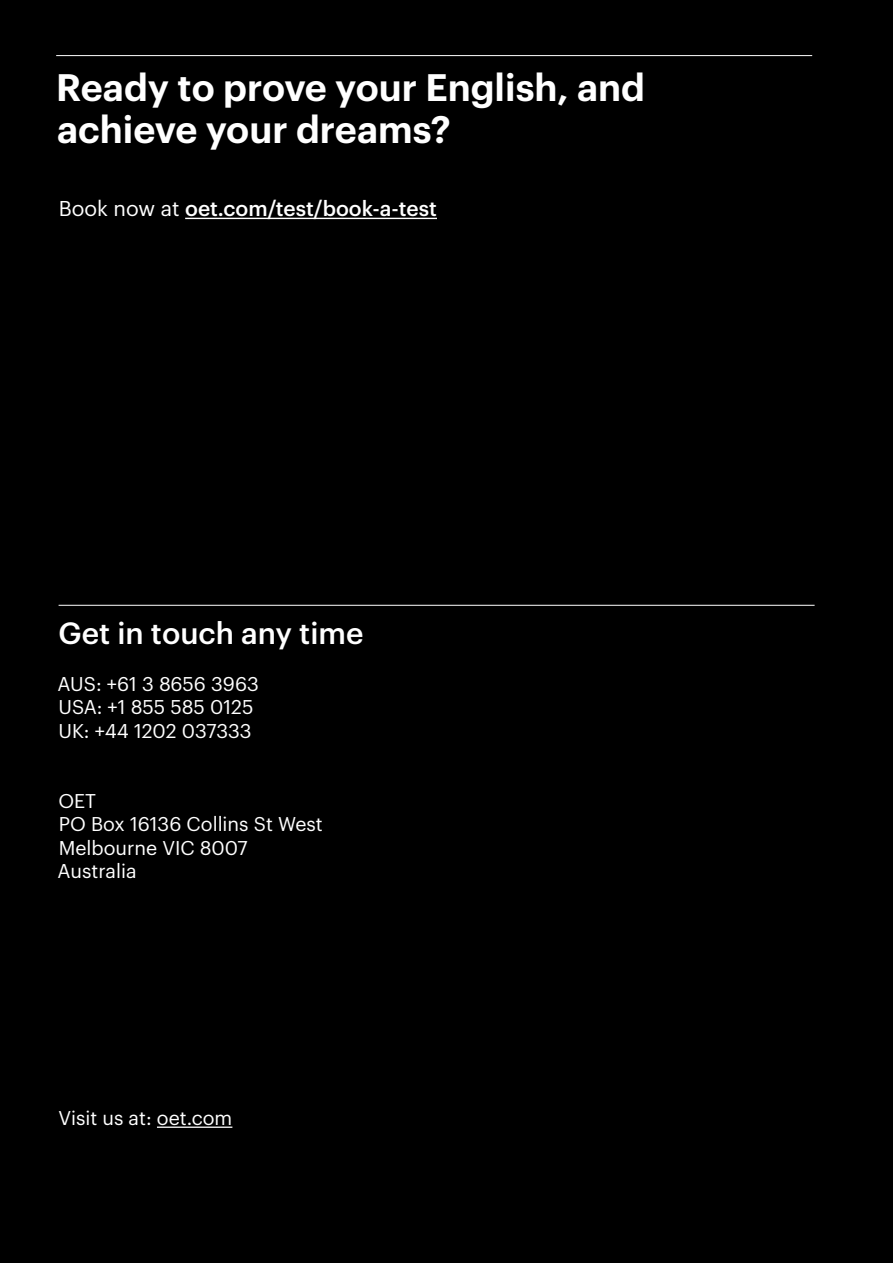
<style>
.page{position:relative;width:893px;height:1263px;background:#000}
.page>*{position:absolute;margin:0;border:0;box-sizing:border-box;transform-origin:0 0}
.t1{font:600 37.5px/42px "Graphik";color:#fff}
.t2{font:500 30px "Graphik";color:#fff}
.t3{font:500 21px "Graphik";color:#fff}
.t4{font:19.5px/23.4px "Graphik";color:#fff}
.s1{font-weight:400}
</style>
<div class="page">
<hr style="left:59px;top:605px;width:756px;height:1px;background:#fff">
<hr style="left:56px;top:55px;width:756px;height:1px;background:#fff">
<hr style="left:185px;top:218px;width:252px;height:1px;background:#fff">
<hr style="left:157px;top:1126px;width:75px;height:2px;background:#fff">
<h1 class="t1" style="left:56px;top:63px;width:590px">Ready to prove your English, and achieve your dreams?</h1>
<p class="t3" style="left:59px;top:193px;width:380px"><span class="s1">Book now at</span> oet.com/test/book-a-test</p>
<h2 class="t2" style="left:59px;top:610px;width:306px">Get in touch any time</h2>
<p class="t4" style="left:58px;top:670px;width:203px">AUS: +61 3 8656 3963<br>USA: +1 855 585 0125<br>UK: +44 1202 037333</p>
<p class="t4" style="left:58px;top:787px;width:267px">OET<br>PO Box 16136 Collins St West<br>Melbourne VIC 8007<br>Australia</p>
<p class="t4" style="left:59px;top:1105px;width:175px">Visit us at: oet.com</p>
</div>
